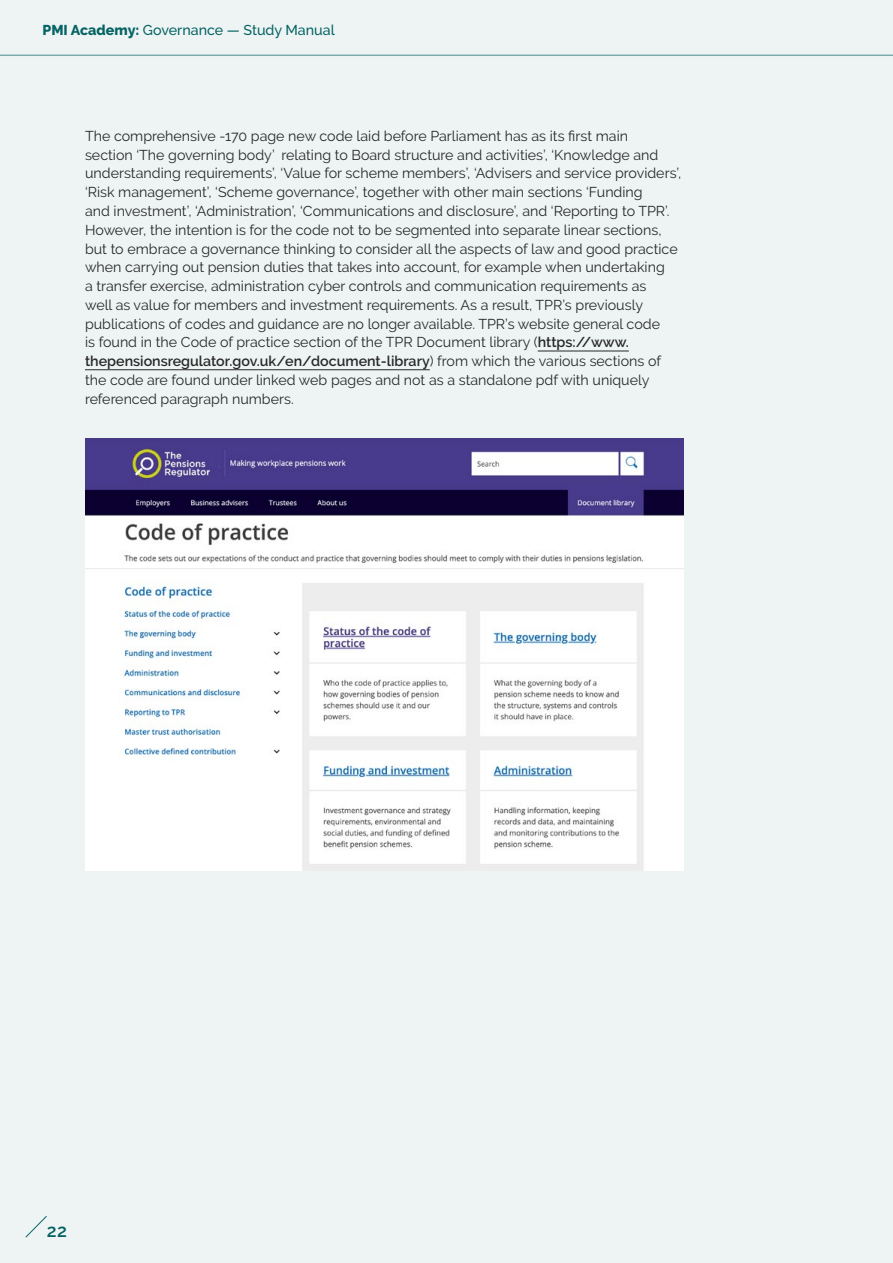
<style>
.page{position:relative;width:893px;height:1263px;background:#eef4f4}
.page>*{position:absolute;margin:0;border:0;box-sizing:border-box;transform-origin:0 0}
.t1{font:600 18px "Raleway";color:#066364}
.t2{font:14.25px/18.8px "Raleway";color:#282827}
.t3{font:500 14.25px "Raleway";color:#066364}
.s1{font-weight:800}
.s2{font-weight:600}
</style>
<div class="page">
<hr style="left:0;top:55px;width:893px;height:1px;background:#066364">
<hr style="left:538px;top:351px;width:91px;height:1px;background:#282827">
<hr style="left:85px;top:369px;width:345px;height:1px;background:#282827">
<img style="left:85px;top:438px;width:598px;height:433px">
<svg style="left:25px;top:1216px;width:22px;height:22px"></svg>
<p class="t3" style="left:43px;top:21px;width:294px"><span class="s1">PMI Academy:</span> Governance — Study Manual</p>
<p class="t2" style="left:85px;top:127px;width:598px">The comprehensive -170 page new code laid before Parliament has as its first main<br>section ‘The governing body’ relating to Board structure and activities’, ‘Knowledge and understanding requirements’, ‘Value for scheme members’, ‘Advisers and service providers’, ‘Risk management’, ‘Scheme governance’, together with other main sections ‘Funding<br>and investment’, ‘Administration’, ‘Communications and disclosure’, and ‘Reporting to TPR’.<br>However, the intention is for the code not to be segmented into separate linear sections, but to embrace a governance thinking to consider all the aspects of law and good practice when carrying out pension duties that takes into account, for example when undertaking<br>a transfer exercise, administration cyber controls and communication requirements as<br>well as value for members and investment requirements. As a result, TPR’s previously publications of codes and guidance are no longer available. TPR’s website general code<br>is found in the Code of practice section of the TPR Document library (<span class="s2">https://www. thepensionsregulator.gov.uk/en/document-library</span>) from which the various sections of the code are found under linked web pages and not as a standalone pdf with uniquely referenced paragraph numbers.</p>
<p class="t1" style="left:47px;top:1221px;width:22px">22</p>
</div>
